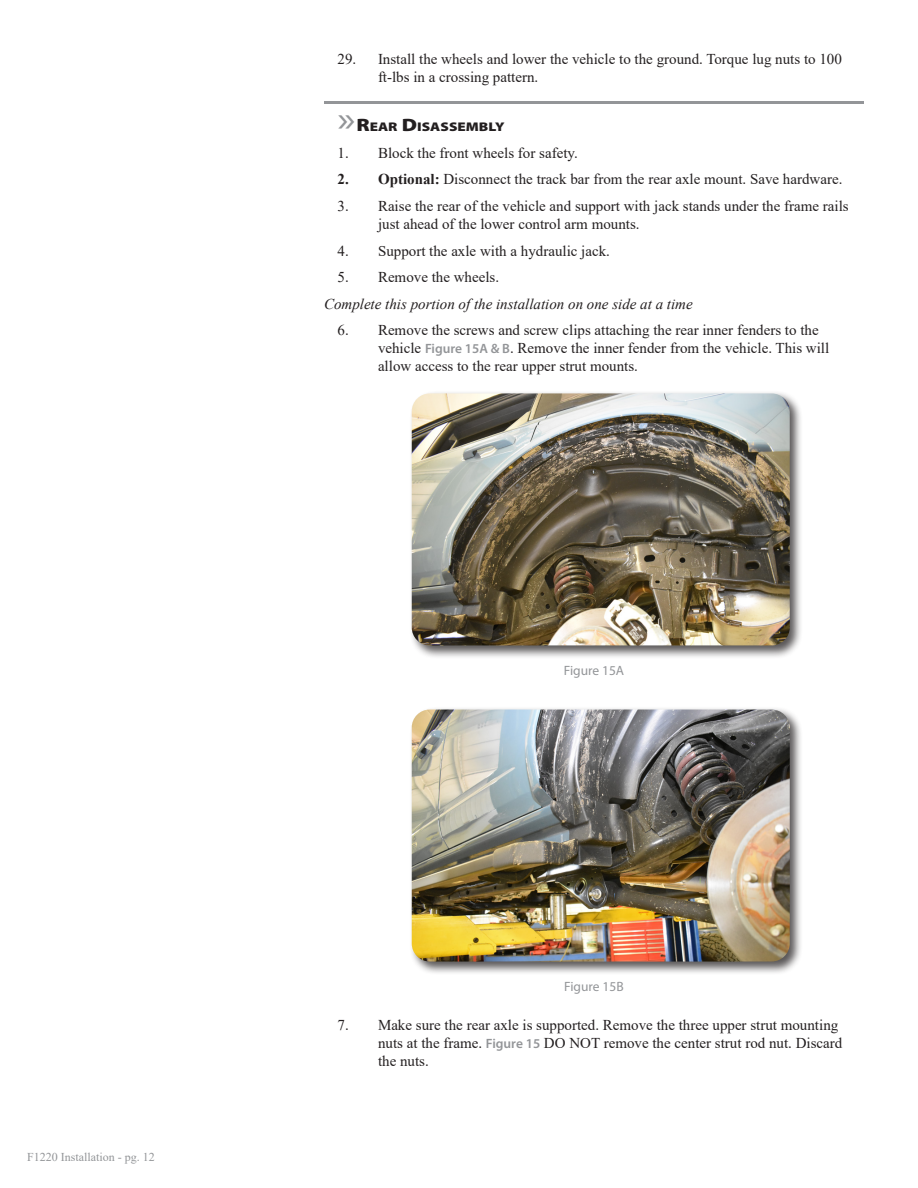
<style>
.page{position:relative;width:918px;height:1188px;background:#fff}
.page>*{position:absolute;margin:0;border:0;box-sizing:border-box;transform-origin:0 0}
.t1{font:15px/18px "Times New Roman";color:#231f20}
.Note{font:italic 15px "Times New Roman";color:#231f20}
.t2{font:13.5px "Myriad Pro";color:#939598}
.t3{font:900 12.6px "Myriad Pro";color:#231f20;scale:1.2 1}
.t4{font:12px "Times New Roman";color:#939598}
.s1{font-weight:400;font-size:36px;color:#939598}
.s2{font-size:18px}
.s3{font-weight:700}
.s4{font-family:"Myriad Pro";font-weight:600;font-size:13.5px;color:#939598}
</style>
<div class="page">
<hr style="left:324px;top:101px;width:540px;height:3px;background:#939598">
<div style="left:409px;top:391px;width:394px;height:268px;background:#231f20;opacity:.75"></div>
<img style="left:412px;top:393px;width:378px;height:252px">
<div style="left:409px;top:707px;width:394px;height:268px;background:#231f20;opacity:.75"></div>
<img style="left:412px;top:710px;width:378px;height:252px">
<p class="t4" style="left:27px;top:1149px;width:129px">F1220 Installation - pg. 12</p>
<p class="t1" style="left:378px;top:50px;width:465px;text-indent:-40px">29. Install the wheels and lower the vehicle to the ground. Torque lug nuts to 100 ft-lbs in a crossing pattern.</p>
<p class="t3" style="left:338px;top:120px;width:141px"><span class="s1">»</span><span class="s2">R</span>EAR <span class="s2">D</span>ISASSEMBLY</p>
<p class="t1" style="left:338px;top:143px;width:242px">1. Block the front wheels for safety.</p>
<p class="t1" style="left:338px;top:170px;width:506px"><span class="s3">2. Optional:</span> Disconnect the track bar from the rear axle mount. Save hardware.</p>
<p class="t1" style="left:378px;top:196px;width:472px;text-indent:-40px">3. Raise the rear of the vehicle and support with jack stands under the frame rails just ahead of the lower control arm mounts.</p>
<p class="t1" style="left:338px;top:241px;width:274px">4. Support the axle with a hydraulic jack.</p>
<p class="t1" style="left:338px;top:268px;width:163px">5. Remove the wheels.</p>
<p class="Note" style="left:324px;top:293px;width:370px">Complete this portion of the installation on one side at a time</p>
<p class="t1" style="left:378px;top:321px;width:453px;text-indent:-40px">6. Remove the screws and screw clips attaching the rear inner fenders to the vehicle <span class="s4">Figure 15A &amp; B</span>. Remove the inner fender from the vehicle. This will allow access to the rear upper strut mounts.</p>
<p class="t2" style="left:564px;top:662px;width:62px">Figure 15A</p>
<p class="t2" style="left:564px;top:978px;width:61px">Figure 15B</p>
<p class="t1" style="left:378px;top:1016px;width:466px;text-indent:-40px">7. Make sure the rear axle is supported. Remove the three upper strut mounting nuts at the frame. <span class="s4">Figure 15</span> DO NOT remove the center strut rod nut. Discard the nuts.</p>
</div>
